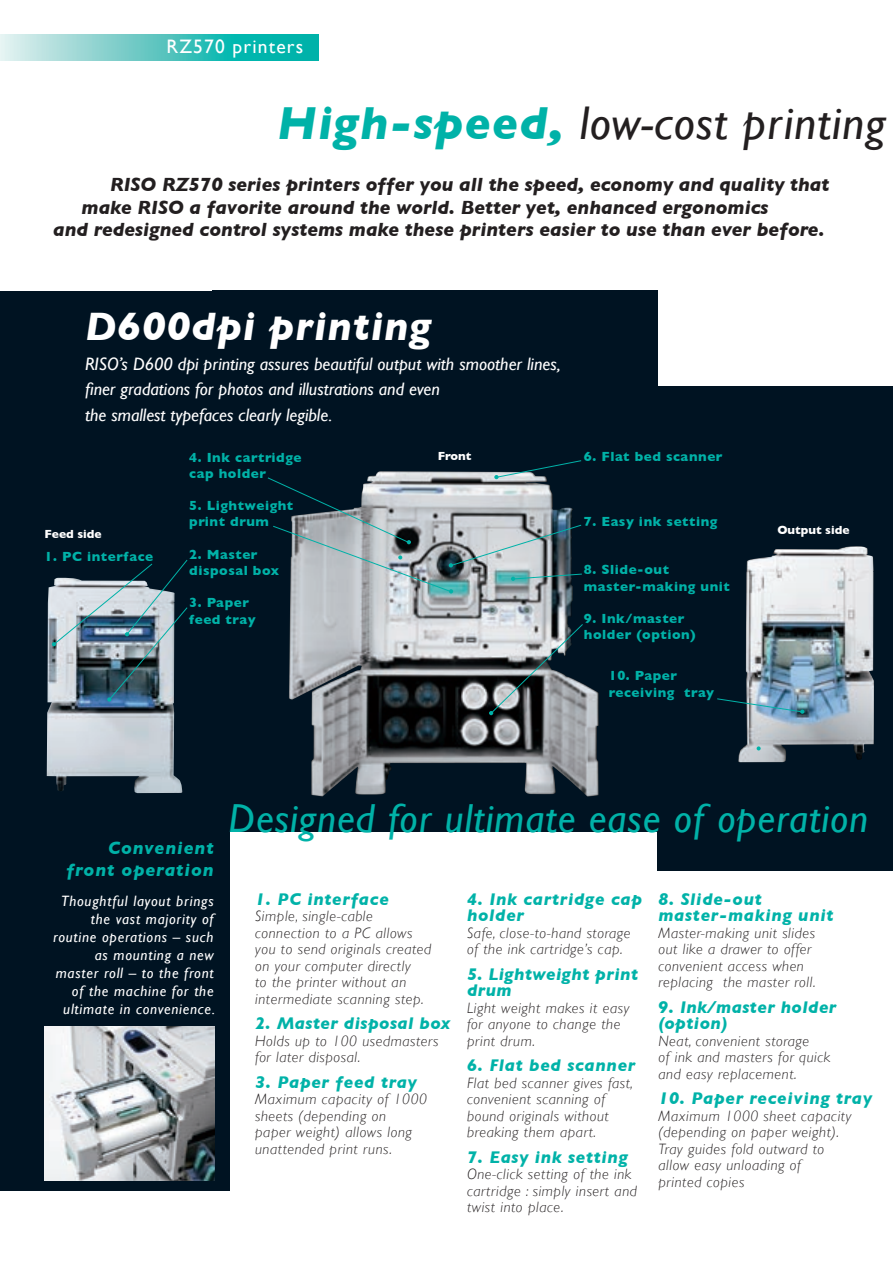
<style>
.page{position:relative;width:893px;height:1263px;background:#fff}
.page>*{position:absolute;margin:0;border:0;box-sizing:border-box;transform-origin:0 0}
.t1{font:italic 47.25px "Gill Sans";letter-spacing:.025em;color:#231f20}
.t2{font:italic 40.5px "Gill Sans";letter-spacing:.025em;color:#00b2a8}
.t3{font:italic 700 40.5px "Gill Sans";letter-spacing:.025em;color:#fff}
.t4{font:italic 700 19.5px "Gill Sans";color:#231f20}
.t5{font:19.5px "Gill Sans";letter-spacing:.06em;color:#fff}
.t6{font:italic 18px "Gill Sans";color:#fff}
.t7{font:italic 700 18px "Gill Sans";letter-spacing:.05em;color:#00b2a8}
.t8{font:italic 700 17.25px "Gill Sans";letter-spacing:.04em;color:#00b2a8}
.t9{font:italic 300 15px/16.5px "Gill Sans";letter-spacing:.04em;color:#231f20}
.t10{font:italic 15px "Gill Sans";letter-spacing:.05em;color:#fff}
.t11{font:700 13.5px "Gill Sans";letter-spacing:.04em;color:#00b2a8}
.t12{font:700 12px "Gill Sans";color:#fff}
.s1{font-weight:700;color:#00b2a8}
</style>
<div class="page">
<div style="left:657px;top:386px;width:236px;height:484px;background:#001322"></div>
<div style="left:213px;top:291px;width:445px;height:541px;background:#001322"></div>
<div style="left:0;top:291px;width:230px;height:899px;background:#001322"></div>
<img style="left:738px;top:546px;width:136px;height:216px">
<img style="left:289px;top:593px;width:310px;height:204px">
<img style="left:47px;top:586px;width:135px;height:207px">
<svg style="left:757px;top:746px;width:4px;height:4px"></svg>
<img style="left:45px;top:1026px;width:169px;height:154px">
<img style="left:52px;top:559px;width:136px;height:143px">
<svg style="left:267px;top:460px;width:315px;height:133px"></svg>
<svg style="left:489px;top:623px;width:95px;height:92px"></svg>
<svg style="left:717px;top:698px;width:87px;height:16px"></svg>
<svg style="left:0;top:34px;width:319px;height:26px"></svg>
<p class="t5" style="left:166px;top:35px;width:138px">RZ570 printers</p>
<p class="t1" style="left:277px;top:96px;width:610px"><span class="s1">High-speed,</span> low-cost printing</p>
<p class="t4" style="left:110px;top:173px;width:721px">RISO RZ570 series printers offer you all the speed, economy and quality that</p>
<p class="t4" style="left:82px;top:196px;width:688px">make RISO a favorite around the world. Better yet, enhanced ergonomics</p>
<p class="t4" style="left:53px;top:218px;width:773px">and redesigned control systems make these printers easier to use than ever before.</p>
<p class="t3" style="left:85px;top:303px;width:348px">D600dpi printing</p>
<p class="t6" style="left:85px;top:353px;width:477px">RISO’s D600 dpi printing assures beautiful output with smoother lines,</p>
<p class="t6" style="left:85px;top:379px;width:356px">finer gradations for photos and illustrations and even</p>
<p class="t6" style="left:85px;top:404px;width:249px">the smallest typefaces clearly legible.</p>
<p class="t12" style="left:45px;top:527px;width:59px">Feed side</p>
<p class="t11" style="left:45px;top:548px;width:110px">1. PC interface</p>
<p class="t11" style="left:189px;top:449px;width:114px">4. Ink cartridge</p>
<p class="t11" style="left:189px;top:465px;width:78px">cap holder</p>
<p class="t11" style="left:189px;top:498px;width:106px">5. Lightweight</p>
<p class="t11" style="left:189px;top:514px;width:81px">print drum</p>
<p class="t11" style="left:189px;top:546px;width:70px">2. Master</p>
<p class="t11" style="left:189px;top:563px;width:91px">disposal box</p>
<p class="t11" style="left:189px;top:595px;width:61px">3. Paper</p>
<p class="t11" style="left:189px;top:611px;width:68px">feed tray</p>
<p class="t12" style="left:438px;top:449px;width:35px">Front</p>
<p class="t11" style="left:584px;top:448px;width:140px">6. Flat bed scanner</p>
<p class="t11" style="left:584px;top:513px;width:135px">7. Easy ink setting</p>
<p class="t11" style="left:584px;top:562px;width:87px">8. Slide-out</p>
<p class="t11" style="left:584px;top:578px;width:147px">master-making unit</p>
<p class="t11" style="left:584px;top:610px;width:102px">9. Ink/master</p>
<p class="t11" style="left:584px;top:627px;width:113px">holder (option)</p>
<p class="t11" style="left:609px;top:668px;width:70px">10. Paper</p>
<p class="t11" style="left:609px;top:684px;width:107px">receiving tray</p>
<p class="t12" style="left:777px;top:523px;width:74px">Output side</p>
<p class="t7" style="left:108px;top:837px;width:107px">Convenient</p>
<p class="t7" style="left:66px;top:860px;width:149px">front operation</p>
<p class="t10" style="left:61px;top:893px;width:154px">Thoughtful layout brings</p>
<p class="t10" style="left:91px;top:911px;width:124px">the vast majority of</p>
<p class="t10" style="left:53px;top:929px;width:162px">routine operations – such</p>
<p class="t10" style="left:95px;top:947px;width:120px">as mounting a new</p>
<p class="t10" style="left:56px;top:965px;width:159px">master roll – to the front</p>
<p class="t10" style="left:72px;top:983px;width:143px">of the machine for the</p>
<p class="t10" style="left:63px;top:1001px;width:153px">ultimate in convenience.</p>
<p class="t2" style="left:229px;top:795px;width:641px">Designed for ultimate ease of operation</p>
<p class="t8" style="left:255px;top:889px;width:135px">1. PC interface</p>
<p class="t9" style="left:255px;top:908px;width:119px">Simple, single-cable</p>
<p class="t9" style="left:255px;top:924px;width:159px">connection to a PC allows</p>
<p class="t9" style="left:255px;top:941px;width:178px">you to send originals created</p>
<p class="t9" style="left:255px;top:957px;width:157px">on your computer directly</p>
<p class="t9" style="left:255px;top:974px;width:170px">to the printer without an intermediate scanning step.</p>
<p class="t8" style="left:255px;top:1013px;width:196px">2. Master disposal box</p>
<p class="t9" style="left:255px;top:1032px;width:185px">Holds up to 100 usedmasters</p>
<p class="t9" style="left:255px;top:1049px;width:107px">for later disposal.</p>
<p class="t8" style="left:255px;top:1072px;width:163px">3. Paper feed tray</p>
<p class="t9" style="left:255px;top:1091px;width:173px">Maximum capacity of 1000</p>
<p class="t9" style="left:255px;top:1107px;width:132px">sheets (depending on</p>
<p class="t9" style="left:255px;top:1124px;width:158px">paper weight) allows long</p>
<p class="t9" style="left:255px;top:1140px;width:138px">unattended print runs.</p>
<p class="t8" style="left:467px;top:889px;width:176px">4. Ink cartridge cap</p>
<p class="t8" style="left:467px;top:905px;width:58px">holder</p>
<p class="t9" style="left:467px;top:924px;width:165px">Safe, close-to-hand storage</p>
<p class="t9" style="left:467px;top:941px;width:157px">of the ink cartridge’s cap.</p>
<p class="t8" style="left:467px;top:964px;width:172px">5. Lightweight print</p>
<p class="t8" style="left:467px;top:980px;width:46px">drum</p>
<p class="t9" style="left:467px;top:999px;width:164px">Light weight makes it easy</p>
<p class="t9" style="left:467px;top:1016px;width:155px">for anyone to change the</p>
<p class="t9" style="left:467px;top:1032px;width:69px">print drum.</p>
<p class="t8" style="left:467px;top:1055px;width:170px">6. Flat bed scanner</p>
<p class="t9" style="left:467px;top:1074px;width:168px">Flat bed scanner gives fast,</p>
<p class="t9" style="left:467px;top:1091px;width:140px">convenient scanning of</p>
<p class="t9" style="left:467px;top:1107px;width:143px">bound originals without breaking them apart.</p>
<p class="t8" style="left:467px;top:1147px;width:162px">7. Easy ink setting</p>
<p class="t9" style="left:467px;top:1166px;width:166px">One-click setting of the ink</p>
<p class="t9" style="left:467px;top:1182px;width:171px">cartridge : simply insert and twist into place.</p>
<p class="t8" style="left:658px;top:889px;width:105px">8. Slide-out</p>
<p class="t8" style="left:658px;top:905px;width:177px">master-making unit</p>
<p class="t9" style="left:658px;top:924px;width:158px">Master-making unit slides</p>
<p class="t9" style="left:658px;top:941px;width:154px">out like a drawer to offer</p>
<p class="t9" style="left:658px;top:957px;width:147px">convenient access when</p>
<p class="t9" style="left:658px;top:974px;width:159px">replacing the master roll.</p>
<p class="t8" style="left:658px;top:997px;width:180px">9. Ink/master holder</p>
<p class="t8" style="left:658px;top:1013px;width:70px">(option)</p>
<p class="t9" style="left:658px;top:1032px;width:152px">Neat, convenient storage</p>
<p class="t9" style="left:658px;top:1049px;width:173px">of ink and masters for quick</p>
<p class="t9" style="left:658px;top:1065px;width:140px">and easy replacement.</p>
<p class="t8" style="left:658px;top:1088px;width:215px">10. Paper receiving tray</p>
<p class="t9" style="left:658px;top:1107px;width:194px">Maximum 1000 sheet capacity</p>
<p class="t9" style="left:658px;top:1124px;width:182px">(depending on paper weight).</p>
<p class="t9" style="left:658px;top:1140px;width:167px">Tray guides fold outward to</p>
<p class="t9" style="left:658px;top:1157px;width:144px">allow easy unloading of</p>
<p class="t9" style="left:658px;top:1173px;width:88px">printed copies</p>
</div>
